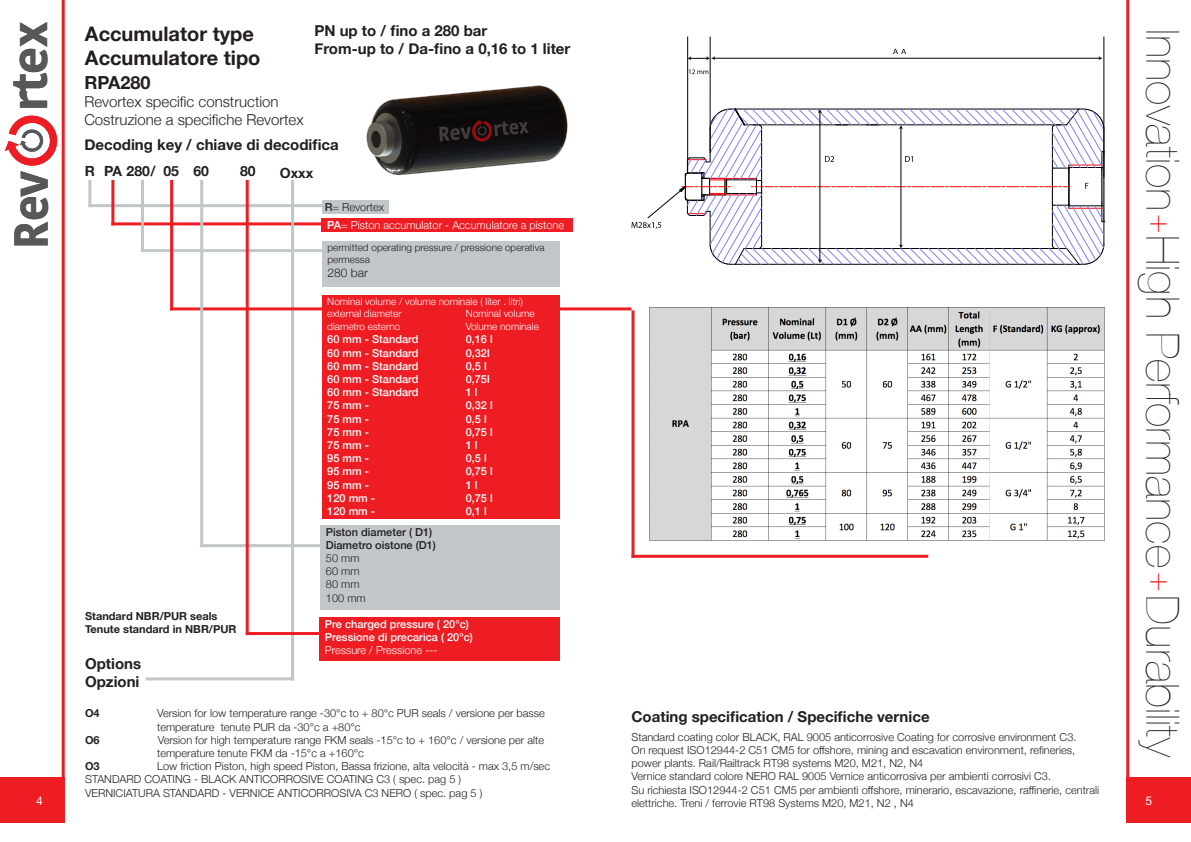
<style>
.page{position:relative;width:1191px;height:842px;background:#fff}
.page>*{position:absolute;margin:0;border:0;box-sizing:border-box;transform-origin:0 0}
.t1{font:700 47.6px "Kohinoor Devanagari";color:#57585a}
.t2{font:700 47.6px "Kohinoor Devanagari";color:#57585a;scale:.95 1}
.t3{font:200 45.8px "Helvetica Neue";color:#231f20}
.t4{font:100 32.6px "Helvetica Neue";color:#ee1d23}
.t5{font:700 20px "Helvetica Neue";color:#231f20}
.t6{font:700 18px "Helvetica Neue";color:#231f20}
.t7{font:700 15px "Helvetica Neue";color:#231f20}
.t8{font:300 15px "Helvetica Neue";color:#231f20}
.t9{font:700 14px "Helvetica Neue";color:#231f20}
.t10{font:300 12px "Helvetica Neue";color:#231f20}
.t11{font:12px "Helvetica Neue";color:#fff}
.t12{font:300 11px/13.2px "Helvetica Neue";color:#231f20}
.t13{font:500 11px "Helvetica Neue";color:#fff}
.t14{font:300 11px "Helvetica Neue";color:#fff}
.t15{font:700 11px "Helvetica Neue";color:#231f20}
.t16{font:500 11px "Helvetica Neue";color:#231f20}
.t17{font:300 10px "Helvetica Neue";color:#fff}
.t18{font:300 10px/12px "Helvetica Neue";color:#231f20}
.s1{font-weight:500}
</style>
<div class="page">
<div style="left:0;top:777px;width:65px;height:46px;background:#ee1d23"></div>
<div style="left:1126px;top:777px;width:65px;height:46px;background:#ee1d23"></div>
<hr style="left:62px;top:0;width:3px;height:789px;background:#ee1d23">
<hr style="left:1126px;top:0;width:3px;height:789px;background:#ee1d23">
<svg style="left:5px;top:115px;width:53px;height:51px"></svg>
<hr style="left:88px;top:180px;width:3px;height:27px;background:#c1c6c8">
<hr style="left:88px;top:204px;width:240px;height:3px;background:#c1c6c8">
<hr style="left:111px;top:180px;width:3px;height:45px;background:#ee1d23">
<hr style="left:111px;top:222px;width:214px;height:3px;background:#ee1d23">
<hr style="left:141px;top:180px;width:3px;height:72px;background:#c1c6c8">
<hr style="left:141px;top:249px;width:184px;height:3px;background:#c1c6c8">
<hr style="left:291px;top:180px;width:3px;height:500px;background:#c1c6c8">
<hr style="left:146px;top:677px;width:148px;height:3px;background:#c1c6c8">
<hr style="left:170px;top:180px;width:3px;height:130px;background:#ee1d23">
<hr style="left:170px;top:307px;width:461px;height:3px;background:#ee1d23">
<hr style="left:200px;top:180px;width:3px;height:367px;background:#c1c6c8">
<hr style="left:200px;top:544px;width:122px;height:3px;background:#c1c6c8">
<hr style="left:246px;top:180px;width:3px;height:455px;background:#ee1d23">
<hr style="left:246px;top:632px;width:85px;height:3px;background:#ee1d23">
<div style="left:322px;top:200px;width:66px;height:14px;background:#c1c6c8"></div>
<div style="left:322px;top:219px;width:251px;height:13px;background:#ee1d23"></div>
<div style="left:320px;top:525px;width:239px;height:84px;background:#c1c6c8"></div>
<div style="left:319px;top:617px;width:240px;height:44px;background:#ee1d23"></div>
<div style="left:322px;top:241px;width:237px;height:46px;background:#c1c6c8"></div>
<div style="left:322px;top:295px;width:237px;height:224px;background:#ee1d23"></div>
<hr style="left:631px;top:310px;width:3px;height:248px;background:#ee1d23">
<hr style="left:631px;top:555px;width:297px;height:3px;background:#ee1d23">
<img style="left:649px;top:308px;width:456px;height:233px">
<img style="left:366px;top:85px;width:202px;height:90px">
<svg style="left:893px;top:49px;width:13px;height:5px"></svg>
<hr style="left:1103px;top:37px;width:1px;height:140px;background:#000">
<hr style="left:710px;top:37px;width:1px;height:116px;background:#000">
<hr style="left:687px;top:37px;width:1px;height:134px;background:#000">
<hr style="left:714px;top:58px;width:385px;height:1px;background:#000">
<svg style="left:687px;top:56px;width:28px;height:4px"></svg>
<svg style="left:1098px;top:56px;width:4px;height:4px"></svg>
<svg style="left:689px;top:69px;width:19px;height:5px"></svg>
<svg style="left:631px;top:108px;width:473px;height:157px"></svg>
<h1 class="t1" style="left:-12px;top:111px;width:91px;rotate:-90deg">rtex</h1>
<p class="t5" style="left:85px;top:18px;width:170px">Accumulator type</p>
<p class="t7" style="left:314px;top:19px;width:174px">PN up to / fino a 280 bar</p>
<p class="t7" style="left:314px;top:37px;width:257px">From-up to / Da-fino a 0,16 to 1 liter</p>
<h2 class="t3" style="left:1198px;top:29px;width:730px;rotate:90deg">Innovation High Performance Durability</h2>
<p class="t5" style="left:85px;top:42px;width:177px">Accumulatore tipo</p>
<p class="t6" style="left:85px;top:69px;width:68px">RPA280</p>
<p class="t8" style="left:84px;top:90px;width:196px">Revortex specific construction</p>
<p class="t8" style="left:84px;top:108px;width:221px">Costruzione a specifiche Revortex</p>
<p class="t7" style="left:84px;top:133px;width:256px">Decoding key / chiave di decodifica</p>
<p class="t9" style="left:85px;top:160px;width:12px">R</p>
<p class="t9" style="left:104px;top:160px;width:53px">PA 280/</p>
<p class="t9" style="left:163px;top:160px;width:17px">05</p>
<p class="t9" style="left:193px;top:160px;width:17px">60</p>
<p class="t9" style="left:240px;top:160px;width:17px">80</p>
<p class="t12" style="left:325px;top:199px;width:61px"><span class="s1">R</span>= Revortex</p>
<p class="t14" style="left:327px;top:216px;width:238px"><span class="s1">PA</span>= Piston accumulator - Accumulatore a pistone</p>
<p class="t9" style="left:280px;top:162px;width:35px">Oxxx</p>
<h1 class="t2" style="left:-11px;top:249px;width:83px;rotate:-90deg">Rev</h1>
<h3 class="t4" style="left:1186px;top:214px;width:21px;rotate:90deg">+</h3>
<p class="t18" style="left:327px;top:240px;width:218px">permitted operating pressure / pressione operativa permessa</p>
<p class="t10" style="left:327px;top:263px;width:42px">280 bar</p>
<p class="t17" style="left:327px;top:293px;width:197px">Nominal volume / volume nominale ( liter . litri)</p>
<p class="t17" style="left:327px;top:305px;width:76px">external diameter</p>
<p class="t17" style="left:466px;top:305px;width:70px">Nominal volume</p>
<p class="t17" style="left:327px;top:318px;width:74px">diametro esterno</p>
<p class="t17" style="left:466px;top:318px;width:75px">Volume nominale</p>
<p class="t13" style="left:327px;top:331px;width:93px">60 mm - Standard</p>
<p class="t13" style="left:466px;top:331px;width:29px">0,16 l</p>
<p class="t13" style="left:327px;top:344px;width:93px">60 mm - Standard</p>
<p class="t13" style="left:466px;top:344px;width:26px">0,32l</p>
<p class="t13" style="left:327px;top:357px;width:93px">60 mm - Standard</p>
<p class="t13" style="left:466px;top:357px;width:22px">0,5 l</p>
<p class="t13" style="left:327px;top:370px;width:93px">60 mm - Standard</p>
<p class="t13" style="left:466px;top:370px;width:26px">0,75l</p>
<p class="t13" style="left:327px;top:383px;width:93px">60 mm - Standard</p>
<p class="t13" style="left:466px;top:383px;width:13px">1 l</p>
<p class="t13" style="left:327px;top:397px;width:43px">75 mm -</p>
<p class="t13" style="left:466px;top:397px;width:29px">0,32 l</p>
<p class="t13" style="left:327px;top:410px;width:43px">75 mm -</p>
<p class="t13" style="left:466px;top:410px;width:22px">0,5 l</p>
<p class="t13" style="left:327px;top:423px;width:43px">75 mm -</p>
<p class="t13" style="left:466px;top:423px;width:29px">0,75 l</p>
<p class="t13" style="left:327px;top:436px;width:43px">75 mm -</p>
<p class="t13" style="left:466px;top:436px;width:13px">1 l</p>
<p class="t13" style="left:327px;top:449px;width:43px">95 mm -</p>
<p class="t13" style="left:466px;top:449px;width:22px">0,5 l</p>
<p class="t13" style="left:327px;top:463px;width:43px">95 mm -</p>
<p class="t13" style="left:466px;top:463px;width:29px">0,75 l</p>
<p class="t13" style="left:327px;top:476px;width:43px">95 mm -</p>
<p class="t13" style="left:466px;top:476px;width:13px">1 l</p>
<p class="t13" style="left:327px;top:489px;width:49px">120 mm -</p>
<p class="t13" style="left:466px;top:489px;width:29px">0,75 l</p>
<p class="t13" style="left:327px;top:502px;width:49px">120 mm -</p>
<p class="t13" style="left:466px;top:502px;width:22px">0,1 l</p>
<p class="t16" style="left:326px;top:523px;width:108px">Piston diameter ( D1)</p>
<p class="t16" style="left:326px;top:536px;width:112px">Diametro oistone (D1)</p>
<p class="t12" style="left:326px;top:551px;width:35px">50 mm</p>
<p class="t12" style="left:326px;top:564px;width:35px">60 mm</p>
<p class="t12" style="left:326px;top:577px;width:35px">80 mm</p>
<p class="t12" style="left:326px;top:590px;width:41px">100 mm</p>
<p class="t13" style="left:325px;top:615px;width:146px">Pre charged pressure ( 20°c)</p>
<p class="t13" style="left:325px;top:628px;width:150px">Pressione di precarica ( 20°c)</p>
<p class="t14" style="left:325px;top:642px;width:114px">Pressure / Pressione ---</p>
<h3 class="t4" style="left:1186px;top:572px;width:21px;rotate:90deg">+</h3>
<p class="t15" style="left:85px;top:608px;width:134px">Standard NBR/PUR seals</p>
<p class="t15" style="left:85px;top:621px;width:153px">Tenute standard in NBR/PUR</p>
<p class="t7" style="left:85px;top:652px;width:58px">Options</p>
<p class="t7" style="left:85px;top:670px;width:56px">Opzioni</p>
<p class="t15" style="left:85px;top:705px;width:16px">O4</p>
<p class="t12" style="left:157px;top:706px;width:389px">Version for low temperature range -30°c to + 80°c PUR seals / versione per basse temperature tenute PUR da -30°c a +80°c</p>
<p class="t15" style="left:85px;top:731px;width:16px">O6</p>
<p class="t12" style="left:157px;top:732px;width:388px">Version for high temperature range FKM seals -15°c to + 160°c / versione per alte temperature tenute FKM da -15°c a +160°c</p>
<p class="t15" style="left:85px;top:758px;width:16px">O3</p>
<p class="t12" style="left:157px;top:759px;width:394px">Low friction Piston, high speed Piston, Bassa frizione, alta velocità - max 3,5 m/sec</p>
<p class="t12" style="left:85px;top:772px;width:377px">STANDARD COATING - BLACK ANTICORROSIVE COATING C3 ( spec. pag 5 )</p>
<p class="t12" style="left:85px;top:785px;width:399px">VERNICIATURA STANDARD - VERNICE ANTICORROSIVA C3 NERO ( spec. pag 5 )</p>
<p class="t7" style="left:631px;top:705px;width:300px">Coating specification / Specifiche vernice</p>
<p class="t12" style="left:631px;top:729px;width:446px">Standard coating color BLACK, RAL 9005 anticorrosive Coating for corrosive environment C3.</p>
<p class="t12" style="left:631px;top:743px;width:445px">On request ISO12944-2 C51 CM5 for offshore, mining and escavation environment, refineries, power plants. Rail/Railtrack RT98 systems M20, M21, N2, N4</p>
<p class="t12" style="left:631px;top:769px;width:421px">Vernice standard colore NERO RAL 9005 Vernice anticorrosiva per ambienti corrosivi C3.</p>
<p class="t12" style="left:631px;top:782px;width:469px">Su richiesta ISO12944-2 C51 CM5 per ambienti offshore, minerario, escavazione, raffinerie, centrali elettriche. Treni / ferrovie RT98 Systems M20, M21, N2 , N4</p>
<p class="t11" style="left:36px;top:792px;width:8px">4</p>
<p class="t11" style="left:1145px;top:792px;width:8px">5</p>
</div>
